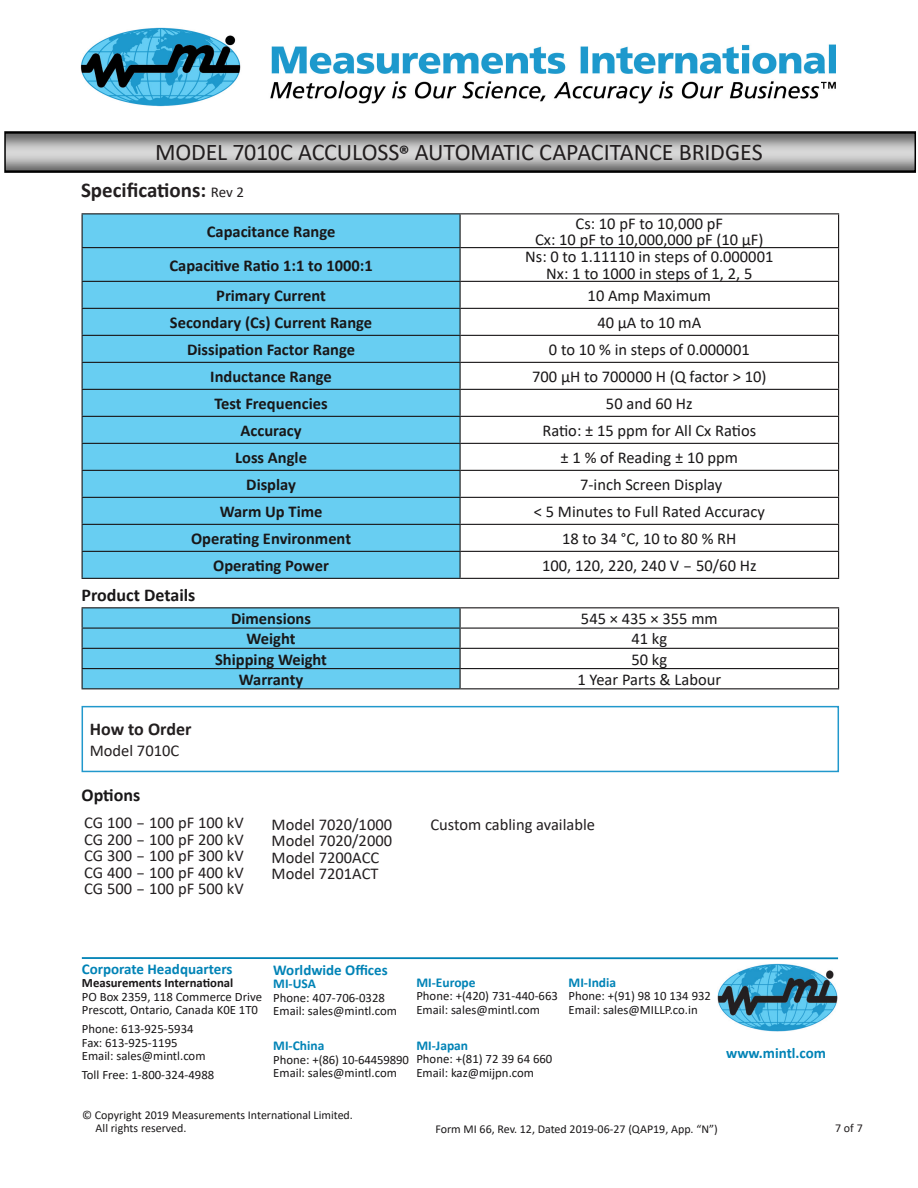
<style>
.page{position:relative;width:918px;height:1188px;background:#fff}
.page>*{position:absolute;margin:0;border:0;box-sizing:border-box;transform-origin:0 0}
.heading_2{font:24px "Calibri";letter-spacing:-.005em;color:#221e1f}
.t1{font:700 21px "Calibri";color:#231f20}
.t2{font:700 18px "Calibri";color:#191718}
.t3{font:700 18px "Calibri";color:#231f20}
.t4{font:16.5px "Calibri";color:#191718}
.t5{font:700 16.5px "Calibri";color:#191718}
.t6{font:16.5px/16.5px "Calibri";color:#231f20}
.t7{font:700 15px "Calibri";color:#0083b6}
.t8{font:700 13.5px "Calibri";color:#0083b6}
.t9{font:12.75px/13.5px "Calibri";color:#191718}
.t10{font:12px "Calibri";color:#191718}
.t11{font:12px "Calibri";color:#221e1f}
.s1{font-weight:700;font-size:21px;color:#191718}
.s2{font-weight:400;font-size:15px}
.s3{font-family:"Franklin Gothic"}
.s4{font-weight:700}
</style>
<div class="page">
<hr style="left:82px;top:957px;width:756px;height:2px;background:#0083b6">
<img style="left:717px;top:964px;width:120px;height:68px">
<svg style="left:7px;top:134px;width:906px;height:36px;background:#aaa"></svg>
<div style="left:4px;top:131px;width:912px;height:42px;border:2px solid #000"></div>
<img style="left:80px;top:27px;width:756px;height:79px">
<div style="left:83px;top:214px;width:377px;height:364px;background:#68cef2"></div>
<hr style="left:82px;top:213px;width:378px;height:1px;background:#191718">
<hr style="left:82px;top:214px;width:1px;height:33px;background:#191718">
<hr style="left:460px;top:213px;width:379px;height:1px;background:#191718">
<hr style="left:460px;top:214px;width:1px;height:33px;background:#191718">
<hr style="left:838px;top:214px;width:1px;height:33px;background:#191718">
<hr style="left:82px;top:247px;width:378px;height:1px;background:#191718">
<hr style="left:82px;top:248px;width:1px;height:33px;background:#191718">
<hr style="left:460px;top:247px;width:379px;height:1px;background:#191718">
<hr style="left:460px;top:248px;width:1px;height:33px;background:#191718">
<hr style="left:838px;top:248px;width:1px;height:33px;background:#191718">
<hr style="left:82px;top:281px;width:378px;height:1px;background:#191718">
<hr style="left:460px;top:281px;width:379px;height:1px;background:#191718">
<hr style="left:82px;top:308px;width:378px;height:1px;background:#191718">
<hr style="left:460px;top:308px;width:379px;height:1px;background:#191718">
<hr style="left:82px;top:335px;width:378px;height:1px;background:#191718">
<hr style="left:460px;top:335px;width:379px;height:1px;background:#191718">
<hr style="left:82px;top:362px;width:378px;height:1px;background:#191718">
<hr style="left:460px;top:362px;width:379px;height:1px;background:#191718">
<hr style="left:82px;top:389px;width:378px;height:1px;background:#191718">
<hr style="left:460px;top:389px;width:379px;height:1px;background:#191718">
<hr style="left:82px;top:416px;width:378px;height:1px;background:#191718">
<hr style="left:460px;top:416px;width:379px;height:1px;background:#191718">
<hr style="left:82px;top:443px;width:378px;height:1px;background:#191718">
<hr style="left:460px;top:443px;width:379px;height:1px;background:#191718">
<hr style="left:82px;top:470px;width:378px;height:1px;background:#191718">
<hr style="left:460px;top:470px;width:379px;height:1px;background:#191718">
<hr style="left:82px;top:497px;width:378px;height:1px;background:#191718">
<hr style="left:460px;top:497px;width:379px;height:1px;background:#191718">
<hr style="left:82px;top:524px;width:378px;height:1px;background:#191718">
<hr style="left:460px;top:524px;width:379px;height:1px;background:#191718">
<hr style="left:82px;top:551px;width:378px;height:1px;background:#191718">
<svg style="left:82px;top:282px;width:1px;height:296px"></svg>
<hr style="left:460px;top:551px;width:379px;height:1px;background:#191718">
<svg style="left:460px;top:282px;width:1px;height:296px"></svg>
<svg style="left:838px;top:282px;width:1px;height:296px"></svg>
<hr style="left:82px;top:578px;width:378px;height:1px;background:#191718">
<hr style="left:460px;top:578px;width:379px;height:1px;background:#191718">
<hr style="left:82px;top:607px;width:378px;height:1px;background:#191718">
<hr style="left:460px;top:607px;width:379px;height:1px;background:#191718">
<hr style="left:460px;top:628px;width:379px;height:1px;background:#191718">
<hr style="left:460px;top:648px;width:379px;height:1px;background:#191718">
<hr style="left:460px;top:668px;width:379px;height:1px;background:#191718">
<svg style="left:82px;top:608px;width:379px;height:80px;background:#63c4e6"></svg>
<svg style="left:838px;top:608px;width:1px;height:80px"></svg>
<hr style="left:82px;top:688px;width:378px;height:1px;background:#191718">
<hr style="left:460px;top:688px;width:379px;height:1px;background:#191718">
<div style="left:82px;top:706px;width:757px;height:66px;border:2px solid #2198cc"></div>
<p class="heading_2" style="left:155px;top:135px;width:609px">MODEL 7010C ACCULOSS<span class="s1">®</span> AUTOMATIC CAPACITANCE BRIDGES</p>
<p class="t1" style="left:81px;top:175px;width:165px">Specifications: <span class="s2">Rev 2</span></p>
<p class="t5" style="left:207px;top:220px;width:130px">Capacitance Range</p>
<p class="t5" style="left:169px;top:254px;width:205px">Capacitive Ratio 1:1 to 1000:1</p>
<p class="t4" style="left:576px;top:212px;width:149px">Cs: 10 pF to 10,000 pF</p>
<p class="t4" style="left:535px;top:228px;width:230px">Cx: 10 pF to 10,000,000 pF (10 µF)</p>
<p class="t4" style="left:525px;top:245px;width:250px">Ns: 0 to 1.11110 in steps of 0.000001</p>
<p class="t4" style="left:546px;top:262px;width:208px">Nx: 1 to 1000 in steps of 1, 2, 5</p>
<p class="t5" style="left:216px;top:284px;width:111px">Primary Current</p>
<p class="t4" style="left:588px;top:284px;width:125px">10 Amp Maximum</p>
<p class="t5" style="left:170px;top:311px;width:204px">Secondary (Cs) Current Range</p>
<p class="t4" style="left:597px;top:311px;width:105px">40 µA to 10 mA</p>
<p class="t5" style="left:187px;top:338px;width:170px">Dissipation Factor Range</p>
<p class="t4" style="left:549px;top:338px;width:202px">0 to 10 % in steps of 0.000001</p>
<p class="t5" style="left:210px;top:365px;width:123px">Inductance Range</p>
<p class="t4" style="left:532px;top:365px;width:236px">700 µH to 700000 H (Q factor &gt; 10)</p>
<p class="t5" style="left:215px;top:392px;width:115px">Test Frequencies</p>
<p class="t4" style="left:606px;top:392px;width:88px">50 and 60 Hz</p>
<p class="t5" style="left:241px;top:419px;width:63px">Accuracy</p>
<p class="t4" style="left:542px;top:419px;width:215px">Ratio: ± 15 ppm for All Cx Ratios</p>
<p class="t5" style="left:235px;top:446px;width:73px">Loss Angle</p>
<p class="t4" style="left:561px;top:446px;width:179px">± 1 % of Reading ± 10 ppm</p>
<p class="t5" style="left:246px;top:473px;width:51px">Display</p>
<p class="t4" style="left:580px;top:473px;width:144px">7-inch Screen Display</p>
<p class="t5" style="left:220px;top:500px;width:104px">Warm Up Time</p>
<p class="t4" style="left:534px;top:500px;width:232px">&lt; 5 Minutes to Full Rated Accuracy</p>
<p class="t5" style="left:191px;top:527px;width:161px">Operating Environment</p>
<p class="t4" style="left:562px;top:527px;width:176px">18 to 34 °C, 10 to 80 % RH</p>
<p class="t5" style="left:213px;top:554px;width:117px">Operating Power</p>
<p class="t4" style="left:542px;top:554px;width:216px">100, 120, 220, 240 V <span class="s3">–</span> 50/60 Hz</p>
<p class="t2" style="left:82px;top:582px;width:115px">Product Details</p>
<p class="t5" style="left:231px;top:607px;width:81px">Dimensions</p>
<p class="t4" style="left:581px;top:607px;width:138px">545 × 435 × 355 mm</p>
<p class="t5" style="left:247px;top:627px;width:50px">Weight</p>
<p class="t4" style="left:631px;top:627px;width:37px">41 kg</p>
<p class="t5" style="left:215px;top:648px;width:113px">Shipping Weight</p>
<p class="t4" style="left:631px;top:648px;width:37px">50 kg</p>
<p class="t5" style="left:239px;top:668px;width:66px">Warranty</p>
<p class="t4" style="left:577px;top:668px;width:145px">1 Year Parts &amp; Labour</p>
<p class="t3" style="left:90px;top:717px;width:103px">How to Order</p>
<p class="t6" style="left:90px;top:742px;width:91px">Model 7010C</p>
<p class="t2" style="left:82px;top:782px;width:60px">Options</p>
<p class="t6" style="left:84px;top:814px;width:161px">CG 100 <span class="s3">–</span> 100 pF 100 kV</p>
<p class="t6" style="left:84px;top:831px;width:161px">CG 200 <span class="s3">–</span> 100 pF 200 kV</p>
<p class="t6" style="left:84px;top:847px;width:161px">CG 300 <span class="s3">–</span> 100 pF 300 kV</p>
<p class="t6" style="left:84px;top:864px;width:161px">CG 400 <span class="s3">–</span> 100 pF 400 kV</p>
<p class="t6" style="left:84px;top:880px;width:161px">CG 500 <span class="s3">–</span> 100 pF 500 kV</p>
<p class="t6" style="left:272px;top:815px;width:122px">Model 7020/1000<br>Model 7020/2000</p>
<p class="t6" style="left:272px;top:848px;width:109px">Model 7200ACC</p>
<p class="t6" style="left:272px;top:865px;width:108px">Model 7201ACT</p>
<p class="t6" style="left:430px;top:815px;width:166px">Custom cabling available</p>
<p class="t7" style="left:82px;top:958px;width:152px">Corporate Headquarters</p>
<p class="t9" style="left:82px;top:976px;width:182px"><span class="s4">Measurements International<br></span>PO Box 2359, 118 Commerce Drive<br>Prescott, Ontario, Canada K0E 1T0</p>
<p class="t9" style="left:82px;top:1022px;width:113px">Phone: 613-925-5934</p>
<p class="t9" style="left:82px;top:1035px;width:97px">Fax: 613-925-1195</p>
<p class="t9" style="left:82px;top:1049px;width:125px">Email: sales@mintl.com</p>
<p class="t9" style="left:82px;top:1068px;width:134px">Toll Free: 1-800-324-4988</p>
<p class="t7" style="left:273px;top:959px;width:116px">Worldwide Offices</p>
<p class="t8" style="left:273px;top:974px;width:44px">MI-USA</p>
<p class="t9" style="left:273px;top:990px;width:113px">Phone: 407-706-0328</p>
<p class="t9" style="left:273px;top:1004px;width:125px">Email: sales@mintl.com</p>
<p class="t8" style="left:273px;top:1036px;width:53px">MI-China</p>
<p class="t9" style="left:273px;top:1052px;width:137px">Phone: +(86) 10-64459890</p>
<p class="t9" style="left:273px;top:1066px;width:125px">Email: sales@mintl.com</p>
<p class="t8" style="left:416px;top:973px;width:61px">MI-Europe</p>
<p class="t9" style="left:416px;top:989px;width:143px">Phone: +(420) 731-440-663</p>
<p class="t9" style="left:416px;top:1003px;width:125px">Email: sales@mintl.com</p>
<p class="t8" style="left:416px;top:1036px;width:53px">MI-Japan</p>
<p class="t9" style="left:416px;top:1052px;width:138px">Phone: +(81) 72 39 64 660<br>Email: kaz@mijpn.com</p>
<p class="t8" style="left:569px;top:973px;width:49px">MI-India</p>
<p class="t9" style="left:569px;top:989px;width:144px">Phone: +(91) 98 10 134 932</p>
<p class="t9" style="left:569px;top:1003px;width:131px">Email: sales@MILLP.co.in</p>
<p class="t7" style="left:726px;top:1043px;width:101px">www.mintl.com</p>
<p class="t10" style="left:82px;top:1106px;width:272px">© Copyright 2019 Measurements International Limited.</p>
<p class="t10" style="left:96px;top:1120px;width:92px">All rights reserved.</p>
<p class="t10" style="left:435px;top:1120px;width:284px">Form MI 66, Rev. 12, Dated 2019-06-27 (QAP19, App. “N”)</p>
<p class="t11" style="left:835px;top:1120px;width:29px">7 of 7</p>
</div>
